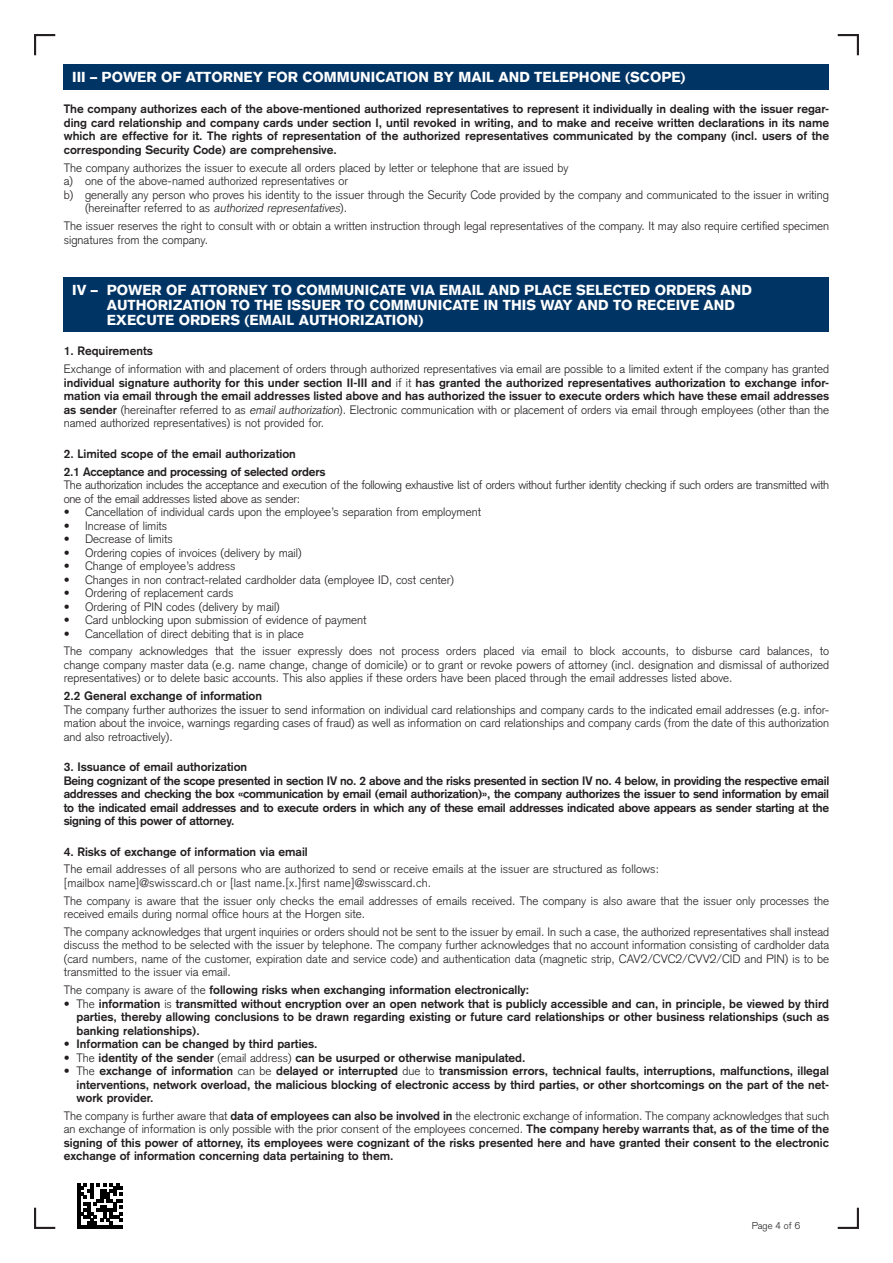
<style>
.page{position:relative;width:893px;height:1263px;background:#fff}
.page>*{position:absolute;margin:0;border:0;box-sizing:border-box;transform-origin:0 0}
.t1{font:900 14.25px/15px "Akzidenz Grotesk";color:#fff}
.t2{font:300 12px/13.5px "Akzidenz Grotesk";color:#231f20}
.t3{font:700 12px/13.5px "Akzidenz Grotesk";color:#231f20;text-align:justify}
.t4{font:700 12px/13.5px "Akzidenz Grotesk";letter-spacing:-.02em;color:#231f20}
.t5{font:300 12px/13.5px "Akzidenz Grotesk";letter-spacing:-.02em;color:#231f20}
.t6{font:300 9.75px "Akzidenz Grotesk";color:#231f20}
.s1{font-style:italic}
.s2{font-weight:700}
.s3{font-weight:300}
</style>
<div class="page">
<svg style="left:34px;top:34px;width:22px;height:22px"></svg>
<svg style="left:837px;top:1207px;width:22px;height:22px"></svg>
<svg style="left:34px;top:1207px;width:22px;height:22px"></svg>
<svg style="left:837px;top:34px;width:22px;height:22px"></svg>
<svg style="left:77px;top:1183px;width:46px;height:45px"></svg>
<div style="left:64px;top:64px;width:765px;height:25px;background:#003465"></div>
<div style="left:64px;top:277px;width:765px;height:54px;background:#003465"></div>
<p class="t1" style="left:72px;top:69px;width:615px">III – POWER OF ATTORNEY FOR COMMUNICATION BY MAIL AND TELEPHONE (SCOPE)</p>
<p class="t3" style="left:64px;top:102px;width:767px">The company authorizes each of the above-mentioned authorized representatives to represent it individually in dealing with the issuer regar&shy;ding card relationship and company cards under section I, until revoked in writing, and to make and receive written declarations in its name which are effective for it. The rights of representation of the authorized representatives communicated by the company (incl. users of the corresponding Security Code) are comprehensive.</p>
<p class="t2" style="left:64px;top:161px;width:506px">The company authorizes the issuer to execute all orders placed by letter or telephone that are issued by</p>
<p class="t2" style="left:64px;top:174px;width:286px">a) one of the above-named authorized representatives or</p>
<p class="t2" style="left:64px;top:188px;width:767px">b) generally any person who proves his identity to the issuer through the Security Code provided by the company and communicated to the issuer in writing</p>
<p class="t2" style="left:85px;top:201px;width:264px">( h e re i n afte r re fe r re d to as <span class="s1">authorized representatives</span>) .</p>
<p class="t2" style="left:64px;top:219px;width:767px">The issuer reserves the right to consult with or obtain a written instruction through legal representatives of the company. It may also require certified specimen signatures from the company.</p>
<p class="t1" style="left:107px;top:282px;width:647px;text-indent:-34px">IV – POWER OF ATTORNEY TO COMMUNICATE VIA EMAIL AND PLACE SELECTED ORDERS AND<br>AUTHORIZATION TO THE ISSUER TO COMMUNICATE IN THIS WAY AND TO RECEIVE AND<br>EXECUTE ORDERS (EMAIL AUTHORIZATION)</p>
<p class="t3" style="left:64px;top:344px;width:91px">1. Requirements</p>
<p class="t2" style="left:64px;top:362px;width:767px;text-align:justify">Exchange of information with and placement of orders through authorized representatives via email are possible to a limited extent if the company has granted <span class="s2">individual signature authority for this under section II-III and</span> if it <span class="s2">has granted the authorized representatives authorization to exchange infor&shy;mation via email through the email addresses listed above and has authorized the issuer to execute orders which have these email addresses as sender</span> (hereinafter referred to as <span class="s1">email authorization</span>). Electronic communication with or placement of orders via email through employees (other than the named authorized representatives) is not provided for.</p>
<p class="t4" style="left:64px;top:445px;width:263px;line-height:17.7px">2. Limited scope of the email authorization<br>2.1 Acceptance and processing of selected orders</p>
<p class="t5" style="left:64px;top:478px;width:767px">The authorization includes the acceptance and execution of the following exhaustive list of orders without further identity checking if such orders are transmitted with one of the email addresses listed above as sender:</p>
<p class="t2" style="left:64px;top:505px;width:419px">• Cancellation of individual cards upon the employee’s separation from employment</p>
<p class="t2" style="left:64px;top:519px;width:105px">• Increase of limits</p>
<p class="t2" style="left:64px;top:532px;width:111px">• Decrease of limits</p>
<p class="t2" style="left:64px;top:546px;width:239px">• Ordering copies of invoices (delivery by mail)</p>
<p class="t2" style="left:64px;top:559px;width:173px">• Change of employee’s address</p>
<p class="t2" style="left:64px;top:573px;width:392px">• Changes in non contract-related cardholder data (employee ID, cost center)</p>
<p class="t2" style="left:64px;top:586px;width:171px">• Ordering of replacement cards</p>
<p class="t2" style="left:64px;top:600px;width:217px">• Ordering of PIN codes (delivery by mail)</p>
<p class="t2" style="left:64px;top:613px;width:304px">• Card unblocking upon submission of evidence of payment</p>
<p class="t2" style="left:64px;top:624px;width:767px;line-height:17.7px">• Cancellation of direct debiting that is in place<br>The company acknowledges that the issuer expressly does not process orders placed via email to block accounts, to disburse card balances, to</p>
<p class="t2" style="left:64px;top:658px;width:767px">change company master data (e.g. name change, change of domicile) or to grant or revoke powers of attorney (incl. designation and dismissal of authorized representatives) or to delete basic accounts. This also applies if these orders have been placed through the email addresses listed above.</p>
<p class="t3" style="left:64px;top:689px;width:200px">2.2 General exchange of information</p>
<p class="t2" style="left:64px;top:703px;width:767px;text-align:justify">The company further authorizes the issuer to send information on individual card relationships and company cards to the indicated email addresses (e.g. infor&shy;mation about the invoice, warnings regarding cases of fraud) as well as information on card relationships and company cards (from the date of this authorization and also retroactively).</p>
<p class="t4" style="left:64px;top:760px;width:767px">3. Issuance of email authorization<br>Being cognizant of the scope presented in section IV no. 2 above and the risks presented in section IV no. 4 below, in providing the respective email addresses and checking the box «communication by email (email authorization)», the company authorizes the issuer to send information by email to the indicated email addresses and to execute orders in which any of these email addresses indicated above appears as sender starting at the signing of this power of attorney.</p>
<p class="t3" style="left:64px;top:844px;width:246px">4. Risks of exchange of information via email</p>
<p class="t2" style="left:64px;top:862px;width:597px">The email addresses of all persons who are authorized to send or receive emails at the issuer are structured as follows: [mailbox name]@swisscard.ch or [last name.[x.]first name]@swisscard.ch.</p>
<p class="t2" style="left:64px;top:894px;width:767px">The company is aware that the issuer only checks the email addresses of emails received. The company is also aware that the issuer only processes the received emails during normal office hours at the Horgen site.</p>
<p class="t2" style="left:64px;top:925px;width:767px;text-align:justify">The company acknowledges that urgent inquiries or orders should not be sent to the issuer by email. In such a case, the authorized representatives shall instead discuss the method to be selected with the issuer by telephone. The company further acknowledges that no account information consisting of cardholder data (card numbers, name of the customer, expiration date and service code) and authentication data (magnetic strip, CAV2/CVC2/CVV2/CID and PIN) is to be transmitted to the issuer via email.</p>
<p class="t3" style="left:64px;top:983px;width:467px"><span class="s3">The company is aware of the</span> following risks when exchanging information electronically:</p>
<p class="t3" style="left:77px;top:996px;width:754px;text-indent:-13px"><span class="s3">• The</span> information <span class="s3">is</span> transmitted without encryption over an open network that is publicly accessible and can, in principle, be viewed by third parties, thereby allowing conclusions to be drawn regarding existing or future card relationships or other business relationships (such as banking relationships).</p>
<p class="t3" style="left:64px;top:1037px;width:255px">• Information can be changed by third parties.</p>
<p class="t3" style="left:64px;top:1050px;width:463px">• <span class="s3">The</span> identity of the sender <span class="s3">(email address)</span> can be usurped or otherwise manipulated.</p>
<p class="t3" style="left:77px;top:1064px;width:754px;text-indent:-13px">• <span class="s3">The</span> exchange of information <span class="s3">can be</span> delayed or interrupted <span class="s3">due to</span> transmission errors, technical faults, interruptions, malfunctions, illegal interventions, network overload, the malicious blocking of electronic access by third parties, or other shortcomings on the part of the net&shy;work provider.</p>
<p class="t3" style="left:64px;top:1109px;width:767px"><span class="s3">The company is further aware that</span> data of employees can also be involved in <span class="s3">the electronic exchange of information. The company acknowledges that such an exchange of information is only possible with the prior consent of the employees concerned.</span> The company hereby warrants that, as of the time of the signing of this power of attorney, its employees were cognizant of the risks presented here and have granted their consent to the electronic exchange of information concerning data pertaining to them.</p>
<p class="t6" style="left:752px;top:1220px;width:50px">Page 4 of 6</p>
</div>
